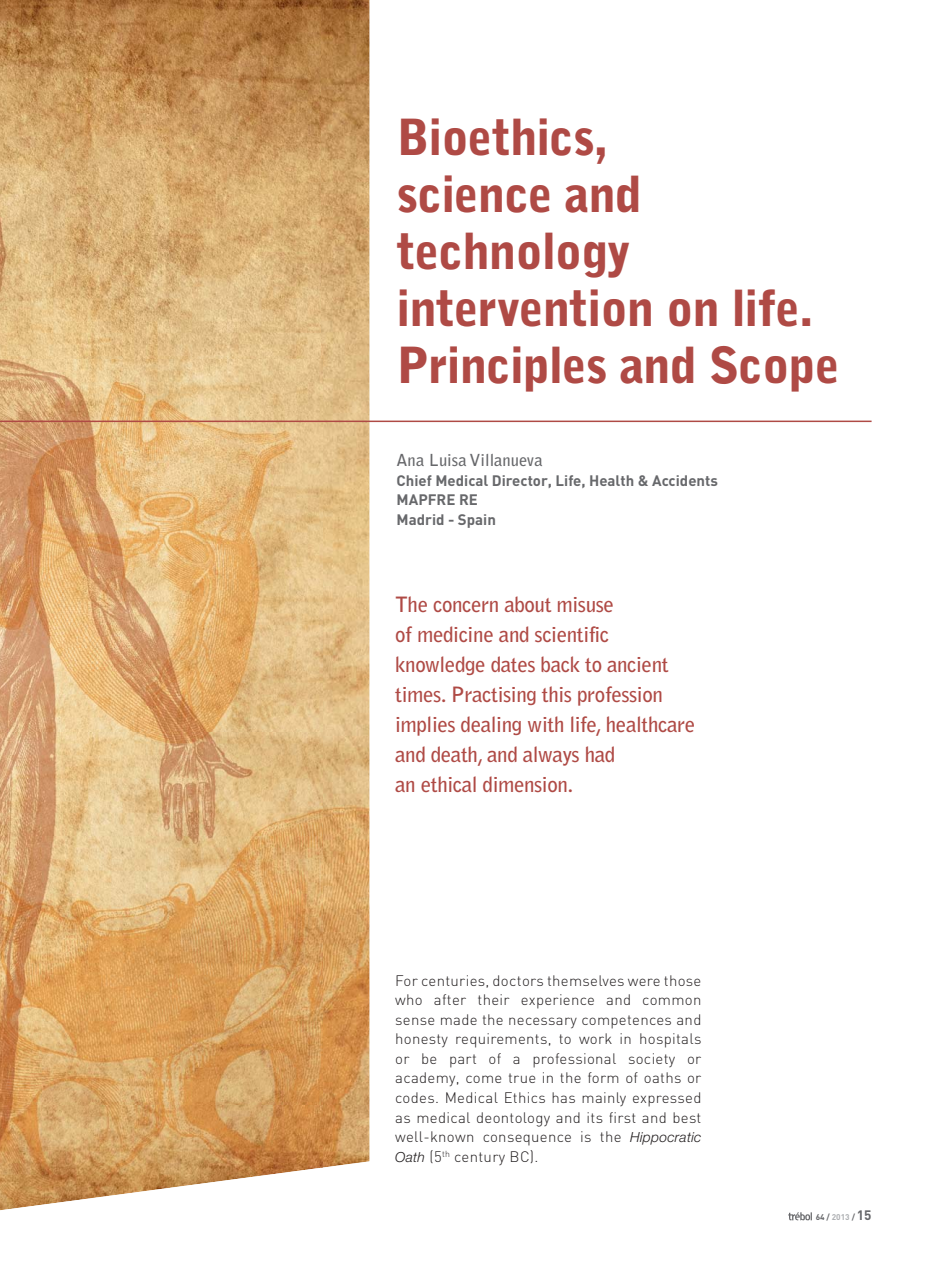
<style>
.page{position:relative;width:935px;height:1263px;background:#fff}
.page>*{position:absolute;margin:0;border:0;box-sizing:border-box;transform-origin:0 0}
.t1{font:900 49.5px/57px "Bell Gothic Std";letter-spacing:-.02em;color:#af4a45}
.t2{font:700 21px/30px "Bell Gothic Std";letter-spacing:-.02em;color:#af4a45}
.t3{font:700 16.5px "Bell Gothic Std";color:#67686b}
.t4{font:300 15px/19.5px "DIN";letter-spacing:.02em;color:#231f20;text-align:justify}
.t5{font:700 15px/19.5px "DIN";color:#67686b}
.t6{font:700 8.25px "DIN";color:#67686b}
.s1{font-family:"Helvetica Neue";font-style:italic;font-size:13.8px}
.s2{color:#aeb0b3}
.s3{font-size:13.5px}
</style>
<div class="page">
<svg style="left:788px;top:1212px;width:24px;height:8px"></svg>
<img style="left:0;top:0;width:370px;height:1211px">
<hr style="left:0;top:420px;width:871px;height:2px;background:#af4a45">
<h1 class="t1" style="left:396px;top:111px;width:445px">Bioethics,<br>science and technology intervention on life.<br>Principles and Scope</h1>
<p class="t3" style="left:396px;top:452px;width:148px">Ana Luisa Villanueva</p>
<p class="t5" style="left:396px;top:472px;width:323px">Chief Medical Director, Life, Health &amp; Accidents<br>MAPFRE RE<br>Madrid - Spain</p>
<h2 class="t2" style="left:395px;top:590px;width:302px">The concern about misuse<br>of medicine and scientific knowledge dates back to ancient times. Practising this profession implies dealing with life, healthcare and death, and always had<br>an ethical dimension.</h2>
<p class="t4" style="left:395px;top:972px;width:308px">For centuries, doctors themselves were those who after their experience and common sense made the necessary competences and honesty requirements, to work in hospitals or be part of a professional society or academy, come true in the form of oaths or codes. Medical Ethics has mainly expressed as medical deontology and its first and best well-known consequence is the <span class="s1">Hippocratic Oath</span> (5<sup>th</sup> century BC).</p>
<p class="t6" style="left:815px;top:1214px;width:57px">64 / <span class="s2">2013</span> / <span class="s3">15</span></p>
</div>
